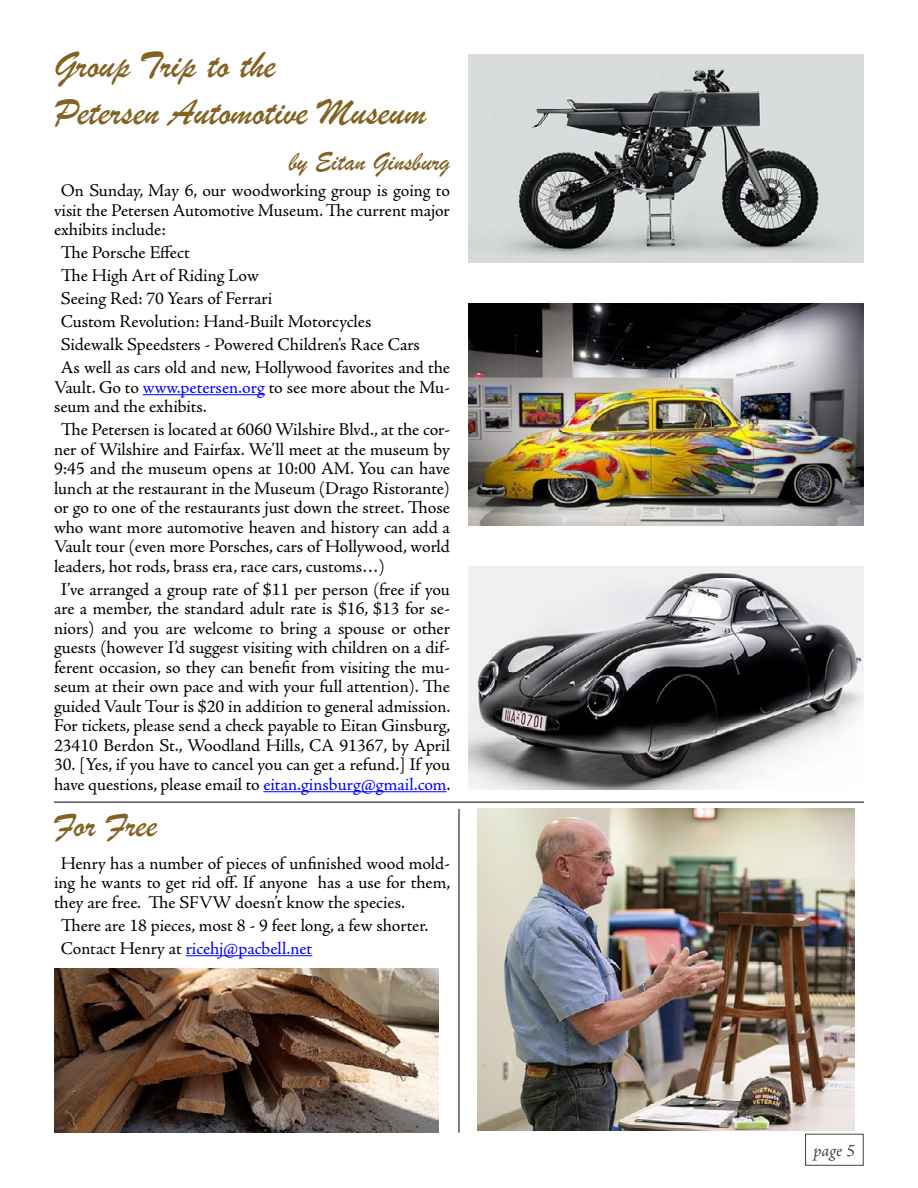
<style>
.page{position:relative;width:918px;height:1188px;background:#fff}
.page>*{position:absolute;margin:0;border:0;box-sizing:border-box;transform-origin:0 0}
.t1{font:39px/46.8px "Brush Script";color:#836223}
.t2{font:36px "Brush Script";color:#836223}
.t3{font:27px "Brush Script";color:#836223}
.t4{font:18px/19.5px "Adobe Jenson Pro";letter-spacing:-.005em;color:#000}
.t5{font:italic 18px "Adobe Jenson Pro";color:#000}
.s1{color:#00f}
</style>
<div class="page">
<hr style="left:54px;top:802px;width:810px;height:1px;background:#000">
<hr style="left:459px;top:809px;width:1px;height:324px;background:#000">
<hr style="left:143px;top:394px;width:122px;height:1px;background:#00f">
<hr style="left:263px;top:791px;width:184px;height:1px;background:#00f">
<img style="left:468px;top:54px;width:396px;height:208px">
<img style="left:468px;top:303px;width:396px;height:223px">
<img style="left:468px;top:567px;width:396px;height:223px">
<hr style="left:186px;top:955px;width:126px;height:1px;background:#00f">
<img style="left:54px;top:968px;width:385px;height:165px">
<img style="left:478px;top:808px;width:376px;height:323px">
<h1 class="t1" style="left:54px;top:42px;width:374px">Group Trip to the<br>Petersen Automotive Museum</h1>
<h3 class="t3" style="left:289px;top:144px;width:163px">by Eitan Ginsburg</h3>
<p class="t4" style="left:54px;top:181px;width:398px;text-align:justify;text-indent:7px">On Sunday, May 6, our woodworking group is going to visit the Petersen Automotive Museum. The current major exhibits include:</p>
<p class="t4" style="left:61px;top:242px;width:391px;line-height:23px">The Porsche Effect<br>The High Art of Riding Low<br>Seeing Red: 70 Years of Ferrari<br>Custom Revolution: Hand-Built Motorcycles<br>Sidewalk Speedsters - Powered Children’s Race Cars<br>As well as cars old and new, Hollywood favorites and the</p>
<p class="t4" style="left:54px;top:378px;width:398px">Vault. Go to <span class="s1">www.petersen.org</span> to see more about the Mu&shy;seum and the exhibits.</p>
<p class="t4" style="left:54px;top:420px;width:398px;text-align:justify;text-indent:7px">The Petersen is located at 6060 Wilshire Blvd., at the cor&shy;ner of Wilshire and Fairfax. We’ll meet at the museum by 9:45 and the museum opens at 10:00 AM. You can have lunch at the restaurant in the Museum (Drago Ristorante) or go to one of the restaurants just down the street. Those who want more automotive heaven and history can add a Vault tour (even more Porsches, cars of Hollywood, world leaders, hot rods, brass era, race cars, customs…)</p>
<p class="t4" style="left:54px;top:580px;width:398px;text-align:center">I’ve arranged a group rate of $11 per person (free if you are a member, the standard adult rate is $16, $13 for se&shy;niors) and you are welcome to bring a spouse or other guests (however I’d suggest visiting with children on a dif&shy;ferent occasion, so they can benefit from visiting the mu&shy;seum at their own pace and with your full attention). The guided Vault Tour is $20 in addition to general admission.<br>For tickets, please send a check payable to Eitan Ginsburg, 23410 Berdon St., Woodland Hills, CA 91367, by April</p>
<p class="t4" style="left:54px;top:755px;width:398px">30. [Yes, if you have to cancel you can get a refund.] If you have questions, please email to <span class="s1">eitan.ginsburg@gmail.com</span>.</p>
<h2 class="t2" style="left:54px;top:801px;width:105px">For Free</h2>
<p class="t4" style="left:54px;top:854px;width:398px;text-align:justify;text-indent:7px">Henry has a number of pieces of unfinished wood mold&shy;ing he wants to get rid off. If anyone has a use for them, they are free. The SFVW doesn’t know the species.</p>
<p class="t4" style="left:61px;top:914px;width:369px;line-height:23px">There are 18 pieces, most 8 - 9 feet long, a few shorter.<br>Contact Henry at <span class="s1">ricehj@pacbell.net</span></p>
<p class="t5" style="left:813px;top:1140px;width:43px">page 5</p>
</div>
